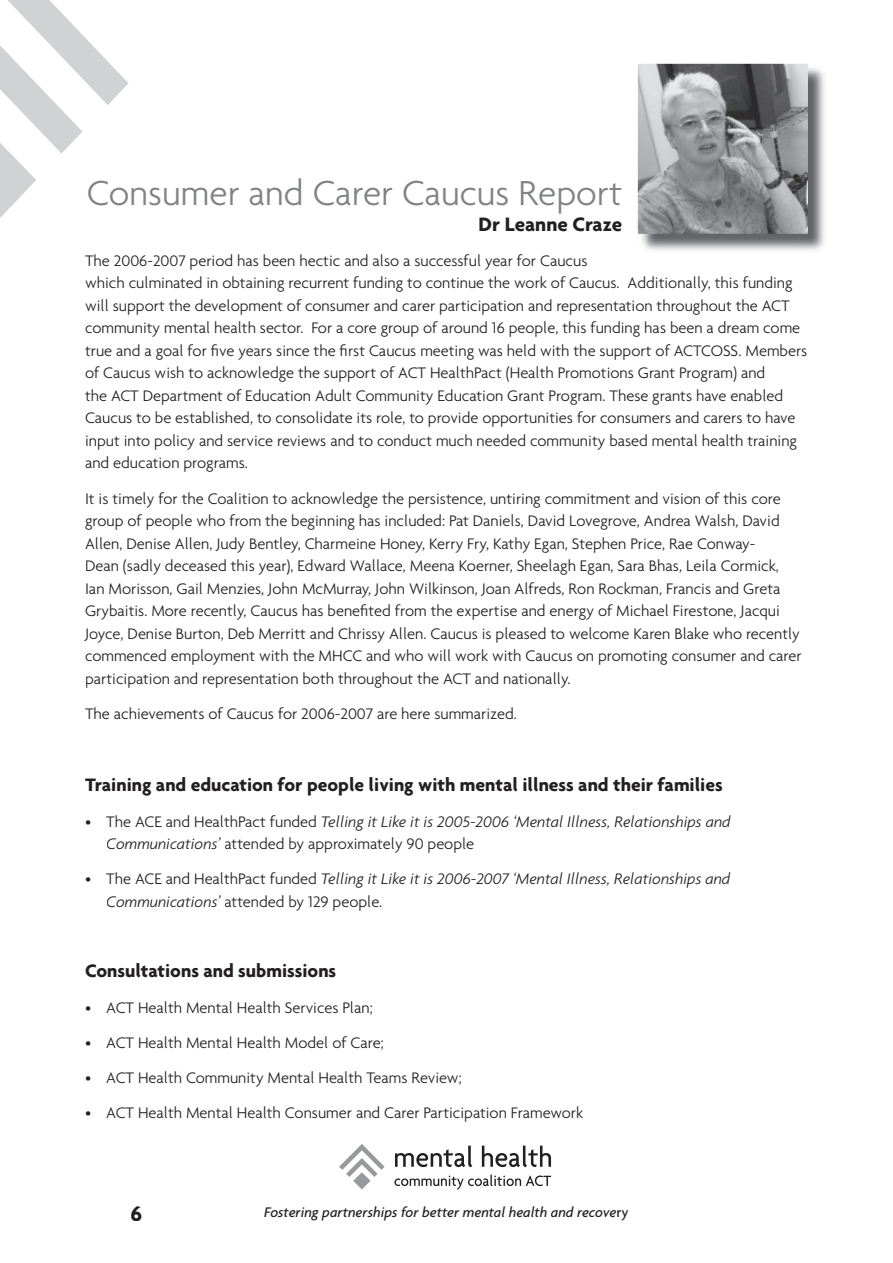
<style>
.page{position:relative;width:893px;height:1263px;background:#fff}
.page>*{position:absolute;margin:0;border:0;box-sizing:border-box;transform-origin:0 0}
.t1{font:300 37.5px "Agenda";color:#808285}
.t2{font:700 22.5px "Agenda";color:#231f20}
.t3{font:700 21px "Agenda";color:#231f20}
.t4{font:700 19.5px "Agenda";color:#231f20}
.t5{font:300 16.5px/22.5px "Agenda";color:#231f20}
.t6{font:italic 300 16.5px/22.5px "Agenda";color:#231f20}
.t7{font:italic 500 15px "Agenda";color:#231f20}
.s1{font-style:normal}
</style>
<div class="page">
<svg style="left:395px;top:1145px;width:77px;height:22px"></svg>
<svg style="left:482px;top:1145px;width:69px;height:22px"></svg>
<svg style="left:394px;top:1174px;width:157px;height:16px"></svg>
<svg style="left:339px;top:1144px;width:46px;height:45px"></svg>
<svg style="left:0;top:0;width:129px;height:218px"></svg>
<img style="left:641px;top:67px;width:184px;height:184px">
<img style="left:638px;top:64px;width:170px;height:170px">
<h1 class="t1" style="left:87px;top:171px;width:537px">Consumer and Carer Caucus Report</h1>
<p class="t3" style="left:479px;top:211px;width:145px">Dr Leanne Craze</p>
<p class="t5" style="left:85px;top:249px;width:724px">The 2006-2007 period has been hectic and also a successful year for Caucus<br>which culminated in obtaining recurrent funding to continue the work of Caucus. Additionally, this funding will support the development of consumer and carer participation and representation throughout the ACT community mental health sector. For a core group of around 16 people, this funding has been a dream come true and a goal for five years since the first Caucus meeting was held with the support of ACTCOSS. Members of Caucus wish to acknowledge the support of ACT HealthPact (Health Promotions Grant Program) and<br>the ACT Department of Education Adult Community Education Grant Program. These grants have enabled Caucus to be established, to consolidate its role, to provide opportunities for consumers and carers to have input into policy and service reviews and to conduct much needed community based mental health training and education programs.</p>
<p class="t5" style="left:85px;top:487px;width:718px">It is timely for the Coalition to acknowledge the persistence, untiring commitment and vision of this core group of people who from the beginning has included: Pat Daniels, David Lovegrove, Andrea Walsh, David Allen, Denise Allen, Judy Bentley, Charmeine Honey, Kerry Fry, Kathy Egan, Stephen Price, Rae Conway-<br>Dean (sadly deceased this year), Edward Wallace, Meena Koerner, Sheelagh Egan, Sara Bhas, Leila Cormick, Ian Morisson, Gail Menzies, John McMurray, John Wilkinson, Joan Alfreds, Ron Rockman, Francis and Greta Grybaitis. More recently, Caucus has benefited from the expertise and energy of Michael Firestone, Jacqui Joyce, Denise Burton, Deb Merritt and Chrissy Allen. Caucus is pleased to welcome Karen Blake who recently commenced employment with the MHCC and who will work with Caucus on promoting consumer and carer participation and representation both throughout the ACT and nationally.</p>
<p class="t5" style="left:85px;top:702px;width:433px">The achievements of Caucus for 2006-2007 are here summarized.</p>
<p class="t4" style="left:85px;top:773px;width:639px">Training and education for people living with mental illness and their families</p>
<p class="t6" style="left:106px;top:810px;width:626px;text-indent:-21px"><span class="s1">• The ACE and HealthPact funded</span> Telling it Like it is 2005-2006 ‘Mental Illness, Relationships and<br>Communications’ <span class="s1">attended by approximately 90 people</span></p>
<p class="t6" style="left:106px;top:867px;width:625px;text-indent:-21px"><span class="s1">• The ACE and HealthPact funded</span> Telling it Like it is 2006-2007 ‘Mental Illness, Relationships and<br>Communications’ <span class="s1">attended by 129 people.</span></p>
<p class="t4" style="left:85px;top:959px;width:253px">Consultations and submissions</p>
<p class="t5" style="left:85px;top:996px;width:289px">• ACT Health Mental Health Services Plan;</p>
<p class="t5" style="left:85px;top:1031px;width:300px">• ACT Health Mental Health Model of Care;</p>
<p class="t5" style="left:85px;top:1066px;width:378px">• ACT Health Community Mental Health Teams Review;</p>
<p class="t5" style="left:85px;top:1101px;width:500px">• ACT Health Mental Health Consumer and Carer Participation Framework</p>
<h2 class="t2" style="left:130px;top:1199px;width:13px">6</h2>
<p class="t7" style="left:264px;top:1203px;width:366px">Fostering partnerships for better mental health and recove<span class="s1">ry</span></p>
</div>
